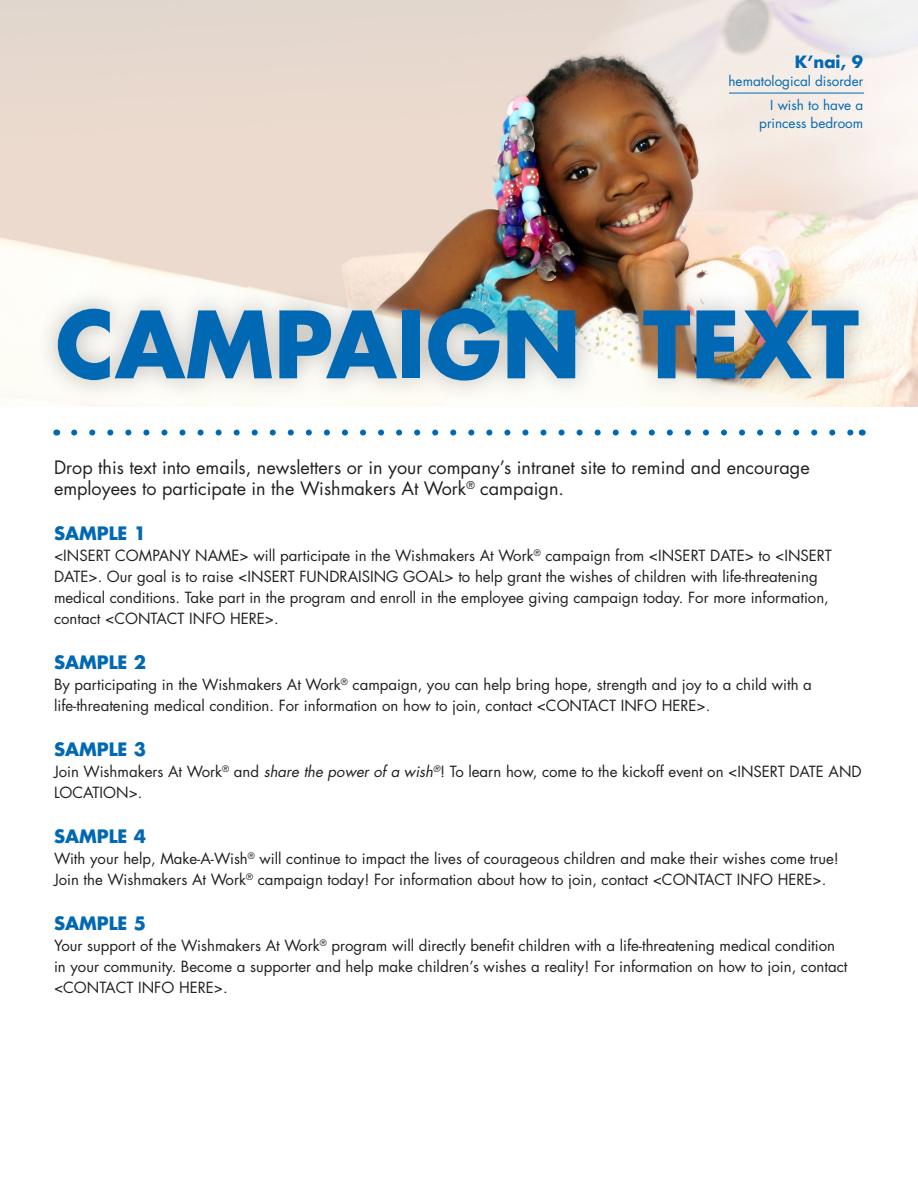
<style>
.page{position:relative;width:918px;height:1188px;background:#fff}
.page>*{position:absolute;margin:0;border:0;box-sizing:border-box;transform-origin:0 0}
.t1{font:700 90px "Futura Std";color:#0168b3}
.Body_Text{font:18px/21px "Futura Std";color:#231f20}
.Subhead{font:700 18px "Futura Std";color:#0168b3}
.MAW-Child_Name{font:700 16.5px "Futura Std";color:#0168b3}
.Body_Text-2{font:15px/21px "Futura Std";color:#231f20}
.MAW-Child_Wish{font:13.5px/18px "Futura Std";color:#0168b3;text-align:right}
.MAW-Child_Sickness{font:13.5px "Futura Std";color:#0168b3}
.s1{font-style:italic}
</style>
<div class="page">
<img style="left:0;top:0;width:918px;height:406px">
<div style="left:36px;top:286px;width:845px;height:117px;background:#231f20;opacity:.3"></div>
<hr style="left:729px;top:93px;width:135px;height:1px;background:#0168b3">
<svg style="left:74px;top:430px;width:779px;height:6px"></svg>
<p class="MAW-Child_Name" style="left:795px;top:50px;width:70px">K’nai, 9</p>
<p class="MAW-Child_Sickness" style="left:729px;top:72px;width:136px">hematological disorder</p>
<p class="MAW-Child_Wish" style="left:759px;top:97px;width:105px">I wish to have a princess bedroom</p>
<p class="t1" style="left:56px;top:285px;width:805px">CAMPAIGN TEXT</p>
<p class="Body_Text" style="left:54px;top:457px;width:757px">Drop this text into emails, newsletters or in your company’s intranet site to remind and encourage employees to participate in the Wishmakers At Work<sup>®</sup> campaign.</p>
<p class="Subhead" style="left:54px;top:521px;width:94px">SAMPLE 1</p>
<p class="Body_Text-2" style="left:54px;top:545px;width:779px">&lt;INSERT COMPANY NAME&gt; will participate in the Wishmakers At Work<sup>®</sup> campaign from &lt;INSERT DATE&gt; to &lt;INSERT DATE&gt;. Our goal is to raise &lt;INSERT FUNDRAISING GOAL&gt; to help grant the wishes of children with life-threatening medical conditions. Take part in the program and enroll in the employee giving campaign today. For more information, contact &lt;CONTACT INFO HERE&gt;.</p>
<p class="Subhead" style="left:54px;top:650px;width:94px">SAMPLE 2</p>
<p class="Body_Text-2" style="left:54px;top:674px;width:759px">By participating in the Wishmakers At Work<sup>®</sup> campaign, you can help bring hope, strength and joy to a child with a</p>
<p class="Body_Text-2" style="left:54px;top:695px;width:658px">life-threatening medical condition. For information on how to join, contact &lt;CONTACT INFO HERE&gt;.</p>
<p class="Subhead" style="left:54px;top:737px;width:94px">SAMPLE 3</p>
<p class="Body_Text-2" style="left:54px;top:761px;width:809px">Join Wishmakers At Work<sup>®</sup> and <span class="s1">share the power of a wish</span><sup>®</sup>! To learn how, come to the kickoff event on &lt;INSERT DATE AND<br>LOCATION&gt;.</p>
<p class="Subhead" style="left:54px;top:824px;width:94px">SAMPLE 4</p>
<p class="Body_Text-2" style="left:54px;top:848px;width:787px">With your help, Make-A-Wish<sup>®</sup> will continue to impact the lives of courageous children and make their wishes come true!<br>Join the Wishmakers At Work<sup>®</sup> campaign today! For information about how to join, contact &lt;CONTACT INFO HERE&gt;.</p>
<p class="Subhead" style="left:54px;top:911px;width:94px">SAMPLE 5</p>
<p class="Body_Text-2" style="left:54px;top:935px;width:795px">Your support of the Wishmakers At Work<sup>®</sup> program will directly benefit children with a life-threatening medical condition in your community. Become a supporter and help make children’s wishes a reality! For information on how to join, contact &lt;CONTACT INFO HERE&gt;.</p>
</div>
